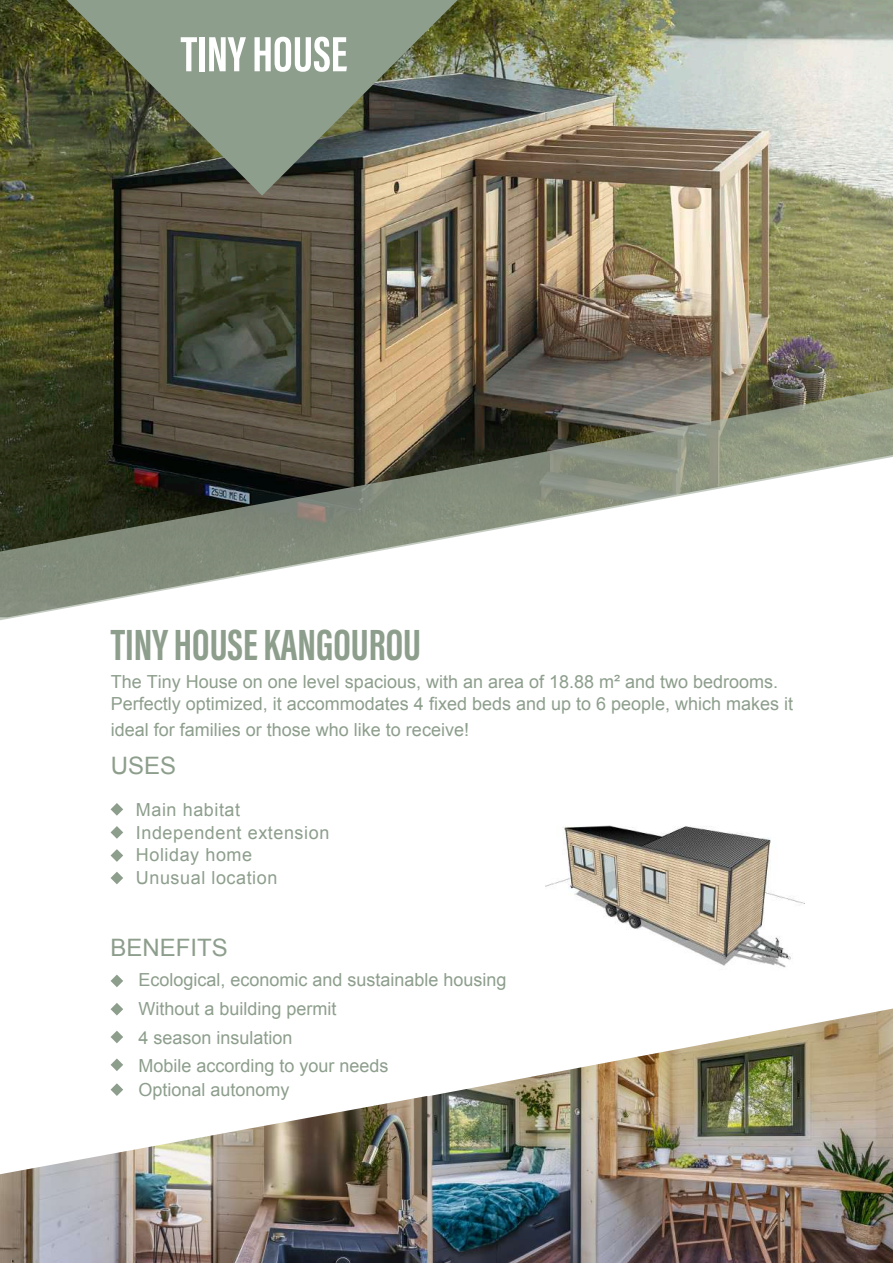
<style>
.page{position:relative;width:893px;height:1263px;background:#fff}
.page>*{position:absolute;margin:0;border:0;box-sizing:border-box;transform-origin:0 0}
.t1{font:700 51px "Acumin Pro Extra Cond";color:#fff}
.t2{font:700 45px "Acumin Pro Extra Cond";color:#8d9e8c}
.t3{font:24px "Arial";color:#8d9e8c}
.t4{font:18px/28.7px "Arial";color:#8d9e8c}
.t5{font:18px/22.5px "Arial";letter-spacing:.03em;color:#8d9e8c}
</style>
<div class="page">
<img style="left:0;top:0;width:893px;height:385px">
<svg style="left:0;top:385px;width:893px;height:236px"></svg>
<img style="left:66px;top:0;width:392px;height:196px">
<svg style="left:111px;top:803px;width:12px;height:13px"></svg>
<svg style="left:111px;top:826px;width:12px;height:13px"></svg>
<svg style="left:111px;top:849px;width:12px;height:13px"></svg>
<svg style="left:111px;top:974px;width:12px;height:13px"></svg>
<svg style="left:111px;top:1003px;width:12px;height:12px"></svg>
<svg style="left:111px;top:1031px;width:12px;height:12px"></svg>
<svg style="left:111px;top:1058px;width:12px;height:13px"></svg>
<svg style="left:111px;top:1083px;width:12px;height:13px"></svg>
<img style="left:546px;top:825px;width:259px;height:143px">
<img style="left:427px;top:1008px;width:466px;height:255px">
<img style="left:0;top:1096px;width:427px;height:167px">
<svg style="left:111px;top:872px;width:12px;height:12px"></svg>
<h1 class="t1" style="left:181px;top:23px;width:168px">TINY HOUSE</h1>
<h2 class="t2" style="left:111px;top:617px;width:312px">TINY HOUSE KANGOUROU</h2>
<p class="t4" style="left:111px;top:671px;width:684px;line-height:21.6px">The Tiny House on one level spacious, with an area of 18.88 m² and two bedrooms.<br>Perfectly optimized, it accommodates 4 fixed beds and up to 6 people, which makes it</p>
<p class="t4" style="left:111px;top:715px;width:360px">ideal for families or those who like to receive!</p>
<h3 class="t3" style="left:111px;top:750px;width:67px">USES</h3>
<p class="t5" style="left:136px;top:799px;width:195px">Main habitat<br>Independent extension<br>Holiday home<br>Unusual location</p>
<h3 class="t3" style="left:111px;top:932px;width:119px">BENEFITS</h3>
<p class="t4" style="left:138px;top:965px;width:370px">Ecological, economic and sustainable housing<br>Without a building permit<br>4 season insulation<br>Mobile according to your needs</p>
<p class="t4" style="left:138px;top:1076px;width:153px">Optional autonomy</p>
</div>
